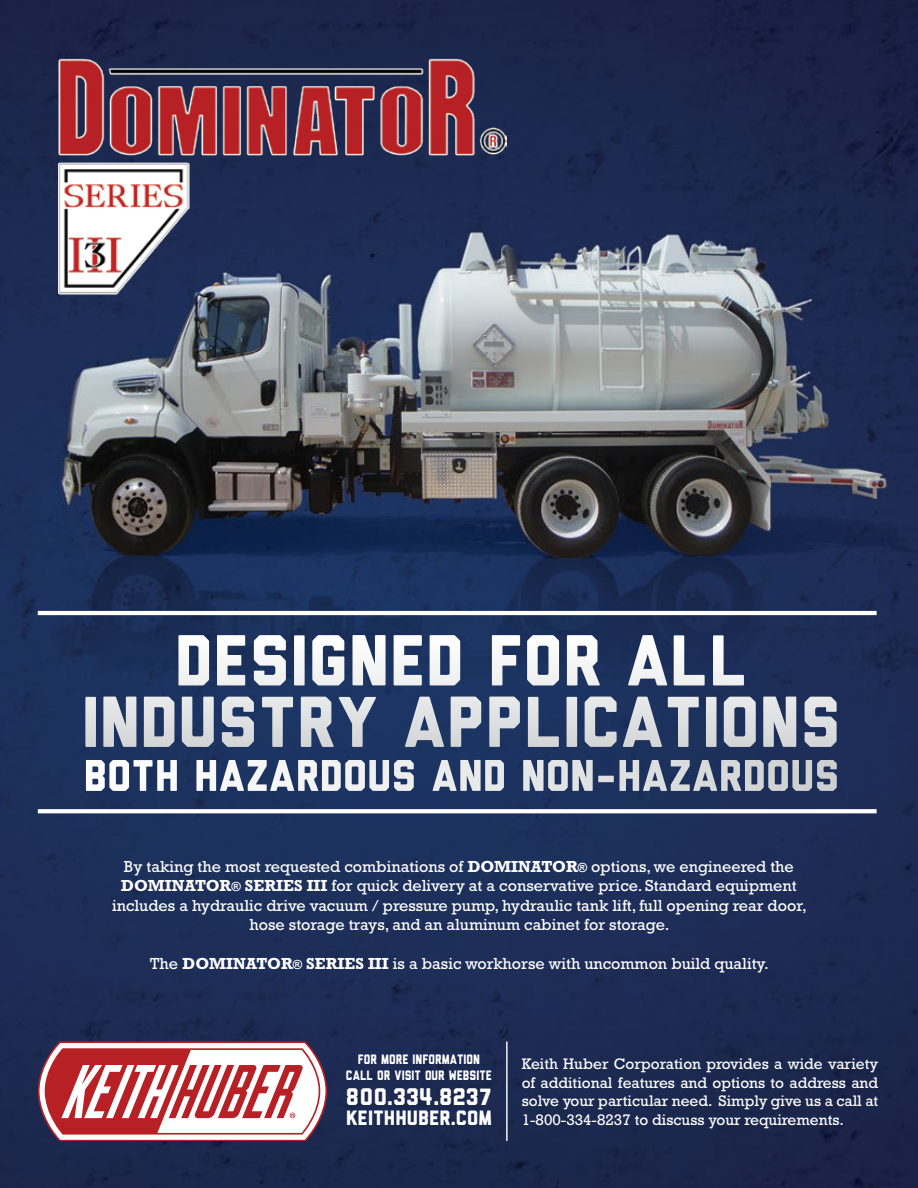
<style>
.page{position:relative;width:918px;height:1188px;background:#fff}
.page>*{position:absolute;margin:0;border:0;box-sizing:border-box;transform-origin:0 0}
.t1{font:72px/61.5px "Liberator";color:#fff;text-align:center}
.t2{font:44.25px "Liberator";color:#fff}
.t3{font:23.85px "Liberator";color:#fff}
.t4{font:20.55px "Liberator";color:#fff}
.t5{font:16.2px/19.5px "Rockwell";color:#fff;text-align:center}
.t6{font:15.6px/18.6px "Rockwell";color:#fff;text-align:justify}
.t7{font:13.5px/16.2px "Liberator";color:#fff;text-align:center;scale:.9 1}
.s1{font-weight:700}
.s2{font-weight:700;font-size:12.75px}
</style>
<div class="page">
<img style="left:0;top:0;width:918px;height:1188px">
<svg style="left:38px;top:1041px;width:289px;height:100px"></svg>
<hr style="left:506px;top:1042px;width:2px;height:99px;background:#fff">
<hr style="left:38px;top:611px;width:839px;height:4px;background:#fff">
<svg style="left:38px;top:809px;width:839px;height:4px"></svg>
<img style="left:59px;top:59px;width:447px;height:256px">
<h1 class="t1" style="left:82px;top:634px;width:761px">DESIGNED FOR ALL<br>INDUSTRY APPLICATIONS</h1>
<h2 class="t2" style="left:83px;top:760px;width:758px">BOTH HAZARDOUS AND NON-HAZARDOUS</h2>
<p class="t5" style="left:112px;top:856px;width:696px">By taking the most requested combinations of <span class="s1">DOMINATOR</span><span class="s2">®</span> options, we engineered the <span class="s1">DOMINATOR</span><span class="s2">®</span> <span class="s1">SERIES III</span> for quick delivery at a conservative price. Standard equipment includes a hydraulic drive vacuum / pressure pump, hydraulic tank lift, full opening rear door, hose storage trays, and an aluminum cabinet for storage.</p>
<p class="t5" style="left:150px;top:954px;width:620px">The <span class="s1">DOMINATOR</span><span class="s2">®</span> <span class="s1">SERIES III</span> is a basic workhorse with uncommon build quality.</p>
<p class="t7" style="left:346px;top:1052px;width:164px">FOR MORE INFORMATION<br>CALL OR VISIT OUR WEBSITE</p>
<h3 class="t3" style="left:346px;top:1088px;width:148px">800.334.8237</h3>
<p class="t4" style="left:346px;top:1111px;width:147px">KEITHHUBER.COM</p>
<p class="t6" style="left:522px;top:1054px;width:358px">Keith Huber Corporation provides a wide variety of additional features and options to address and solve your particular need. Simply give us a call at 1-800-334-8237 to discuss your requirements.</p>
</div>
